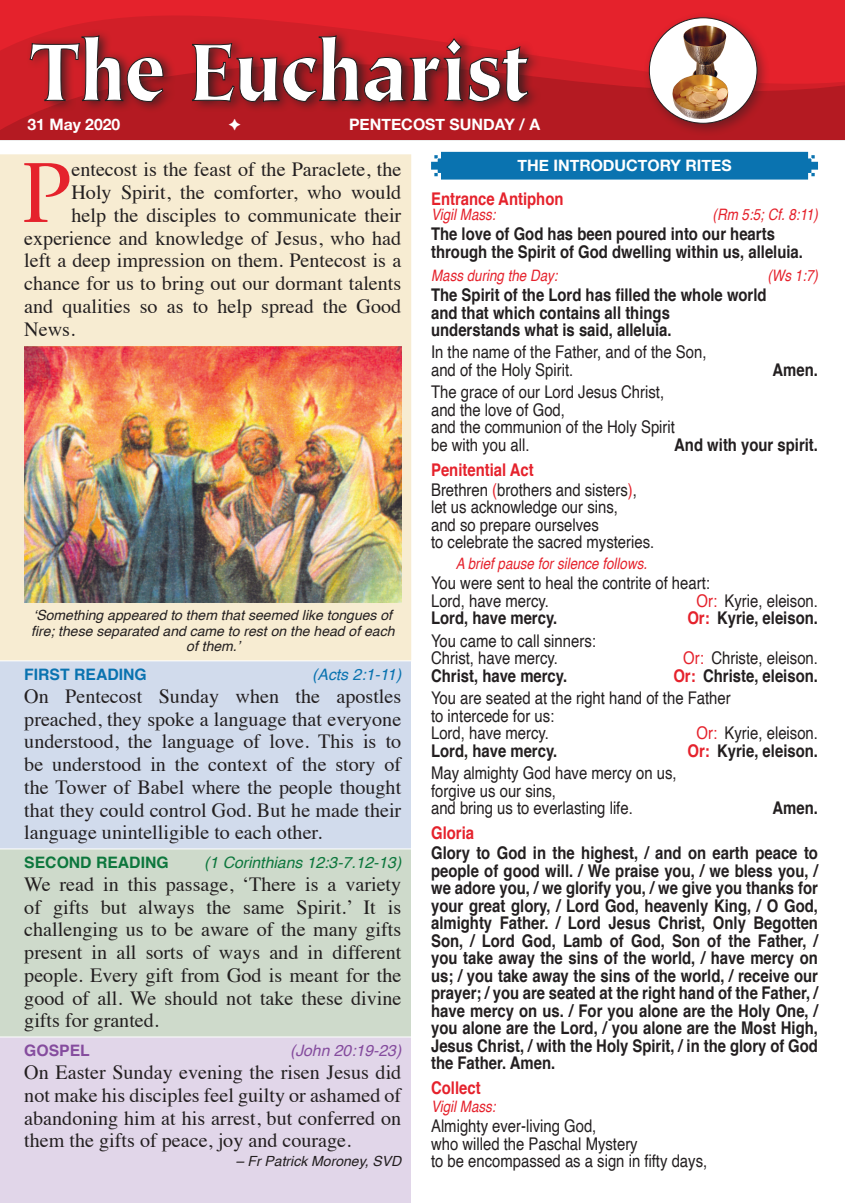
<style>
.page{position:relative;width:845px;height:1203px;background:#fff}
.page>*{position:absolute;margin:0;border:0;box-sizing:border-box;transform-origin:0 0}
.t1{font:89.08px "Giovanni Std";color:#e5222c}
.t2{font:20.12px/22.8px "Times";color:#231f20;text-align:justify}
.t3{font:700 17.5px/17.5px "Helvetica";color:#231f20;scale:.85 1}
.t4{font:17.5px/17.5px "Helvetica";color:#231f20;scale:.85 1}
.t5{font:700 17.5px "Helvetica";color:#e5222c;scale:.85 1}
.t6{font:italic 15.75px "Helvetica";color:#e5222c;scale:.85 1}
.t7{font:700 15.75px "Helvetica Neue";color:#fff}
.t8{font:italic 15.75px "Helvetica";color:#0d773d}
.t9{font:italic 15.75px "Helvetica";color:#854c9e}
.t10{font:700 15.75px "Helvetica";color:#0d773d}
.t11{font:700 15.75px "Helvetica";color:#0a73b0}
.t12{font:italic 15.75px "Helvetica";color:#0a73b0}
.t13{font:700 15.75px "Helvetica";color:#854c9e}
.t14{font:italic 14px/15.8px "Helvetica";color:#231f20;text-align:center}
.s1{font-weight:700;color:#e5222c}
.s2{color:#e5222c}
.s3{font-weight:700}
</style>
<div class="page">
<div style="left:0;top:0;width:845px;height:140px;background:#e5222c"></div>
<svg style="left:0;top:15px;width:576px;height:47px"></svg>
<svg style="left:0;top:62px;width:845px;height:78px;background:#ba1b23"></svg>
<div style="left:26px;top:29px;width:515px;height:84px;background:#231f20;opacity:.75"></div>
<svg style="left:29px;top:35px;width:500px;height:68px;background:#bb5d62"></svg>
<div style="left:643px;top:11px;width:128px;height:126px;background:#231f20;opacity:.45"></div>
<div style="left:649px;top:18px;width:108px;height:105px;background:#fff;border-radius:50%"></div>
<img style="left:672px;top:25px;width:57px;height:95px">
<div style="left:431px;top:152px;width:387px;height:27px;background:#0a73b0"></div>
<div style="left:0;top:154px;width:411px;height:506px;background:#f7ecd2"></div>
<div style="left:0;top:661px;width:411px;height:188px;background:#d1dbec"></div>
<div style="left:0;top:849px;width:411px;height:188px;background:#cedacb"></div>
<div style="left:0;top:1037px;width:411px;height:165px;background:#e1d6e9"></div>
<img style="left:25px;top:346px;width:376px;height:256px">
<hr style="left:0;top:848px;width:416px;height:1px;background:#fff">
<hr style="left:0;top:1036px;width:416px;height:1px;background:#fff">
<svg style="left:229px;top:118px;width:11px;height:12px"></svg>
<p class="t7" style="left:28px;top:112px;width:94px">31 May 2020</p>
<p class="t7" style="left:349px;top:112px;width:193px">PENTECOST SUNDAY / A</p>
<p class="t7" style="left:517px;top:153px;width:216px">THE INTRODUCTORY RITES</p>
<p class="t5" style="left:431px;top:184px;width:157px">Entrance Antiphon</p>
<p class="t6" style="left:431px;top:202px;width:77px">Vigil Mass:</p>
<p class="t6" style="left:713px;top:202px;width:126px">(Rm 5:5; Cf. 8:11)</p>
<p class="t3" style="left:431px;top:226px;width:439px">The love of God has been poured into our hearts through the Spirit of God dwelling within us, alleluia.</p>
<p class="t6" style="left:431px;top:263px;width:150px">Mass during the Day:</p>
<p class="t6" style="left:767px;top:263px;width:61px">(Ws 1:7)</p>
<p class="t3" style="left:431px;top:286px;width:396px">The Spirit of the Lord has filled the whole world and that which contains all things<br>understands what is said, alleluia.</p>
<p class="t4" style="left:431px;top:344px;width:325px">In the name of the Father, and of the Son, and of the Holy Spirit.</p>
<h1 class="t1" style="left:20px;top:143px;width:53px">P</h1>
<p class="t2" style="left:71px;top:157px;width:331px">entecost is the feast of the Paraclete, the</p>
<p class="t2" style="left:71px;top:179px;width:331px">Holy Spirit, the comforter, who would</p>
<p class="t2" style="left:71px;top:202px;width:331px">help the disciples to communicate their</p>
<p class="t2" style="left:24px;top:225px;width:379px">experience and knowledge of Jesus, who had</p>
<p class="t2" style="left:24px;top:247px;width:379px">left a deep impression on them. Pentecost is a</p>
<p class="t2" style="left:24px;top:270px;width:379px">chance for us to bring out our dormant talents</p>
<p class="t2" style="left:24px;top:293px;width:378px">and qualities so as to help spread the Good</p>
<p class="t2" style="left:24px;top:316px;width:52px">News.</p>
<p class="t3" style="left:773px;top:361px;width:55px">Amen.</p>
<p class="t14" style="left:31px;top:607px;width:365px">‘Something appeared to them that seemed like tongues of fire; these separated and came to rest on the head of each of them.’</p>
<p class="t11" style="left:24px;top:662px;width:124px">FIRST READING</p>
<p class="t12" style="left:312px;top:662px;width:90px">(Acts 2:1-11)</p>
<p class="t2" style="left:24px;top:683px;width:379px">On Pentecost Sunday when the apostles preached, they spoke a language that everyone understood, the language of love. This is to be understood in the context of the story of the Tower of Babel where the people thought that they could control God. But he made their language unintelligible to each other.</p>
<p class="t10" style="left:24px;top:850px;width:146px">SECOND READING</p>
<p class="t8" style="left:204px;top:850px;width:198px">(1 Corinthians 12:3-7.12-13)</p>
<p class="t2" style="left:24px;top:871px;width:379px">We read in this passage, ‘There is a variety of gifts but always the same Spirit.’ It is challenging us to be aware of the many gifts present in all sorts of ways and in different people. Every gift from God is meant for the good of all. We should not take these divine gifts for granted.</p>
<p class="t13" style="left:24px;top:1038px;width:67px">GOSPEL</p>
<p class="t9" style="left:290px;top:1038px;width:113px">(John 20:19-23)</p>
<p class="t2" style="left:24px;top:1059px;width:379px">On Easter Sunday evening the risen Jesus did not make his disciples feel guilty or ashamed of abandoning him at his arrest, but conferred on them the gifts of peace, joy and courage.</p>
<p class="t14" style="left:236px;top:1153px;width:167px">– Fr Patrick Moroney, SVD</p>
<p class="t4" style="left:431px;top:384px;width:288px">The grace of our Lord Jesus Christ, and the love of God,<br>and the communion of the Holy Spirit be with you all.</p>
<p class="t3" style="left:674px;top:436px;width:171px">And with your spirit.</p>
<p class="t4" style="left:431px;top:460px;width:244px;line-height:19.9px"><span class="s1">Penitential Act<br></span>Brethren <span class="s2">(</span>brothers and sisters<span class="s2">)</span>,</p>
<p class="t4" style="left:431px;top:499px;width:264px">let us acknowledge our sins,<br>and so prepare ourselves<br>to celebrate the sacred mysteries.</p>
<p class="t6" style="left:456px;top:551px;width:226px">A brief pause for silence follows.</p>
<p class="t4" style="left:431px;top:575px;width:330px">You were sent to heal the contrite of heart:<br>Lord, have mercy.</p>
<p class="t4" style="left:696px;top:592px;width:144px"><span class="s2">Or:</span> Kyrie, eleison.</p>
<p class="t3" style="left:431px;top:609px;width:150px">Lord, have mercy.</p>
<p class="t3" style="left:687px;top:609px;width:155px"><span class="s2">Or:</span> Kyrie, eleison.</p>
<p class="t4" style="left:431px;top:632px;width:195px">You came to call sinners:<br>Christ, have mercy.</p>
<p class="t4" style="left:683px;top:650px;width:160px"><span class="s2">Or:</span> Christe, eleison.</p>
<p class="t4" style="left:431px;top:665px;width:457px;line-height:22.4px;text-indent:242px"><span class="s1">Or:</span> <span class="s3">Christe, eleison.<br></span>You are seated at the right hand of the Father</p>
<p class="t4" style="left:431px;top:707px;width:146px">to intercede for us:<br>Lord, have mercy.</p>
<p class="t3" style="left:431px;top:667px;width:162px">Christ, have mercy.</p>
<p class="t4" style="left:696px;top:724px;width:144px"><span class="s2">Or:</span> Kyrie, eleison.</p>
<p class="t3" style="left:431px;top:742px;width:150px">Lord, have mercy.</p>
<p class="t3" style="left:687px;top:742px;width:155px"><span class="s2">Or:</span> Kyrie, eleison.</p>
<p class="t4" style="left:431px;top:764px;width:290px">May almighty God have mercy on us, forgive us our sins,<br>and bring us to everlasting life.</p>
<p class="t3" style="left:773px;top:799px;width:55px">Amen.</p>
<p class="t5" style="left:431px;top:818px;width:52px">Gloria</p>
<p class="t3" style="left:431px;top:844px;width:457px;text-align:justify">Glory to God in the highest, / and on earth peace to people of good will. / We praise you, / we bless you, / we adore you, / we glorify you, / we give you thanks for your great glory, / Lord God, heavenly King, / O God, almighty Father. / Lord Jesus Christ, Only Begotten Son, / Lord God, Lamb of God, Son of the Father, / you take away the sins of the world, / have mercy on us; / you take away the sins of the world, / receive our prayer; / you are seated at the right hand of the Father, / have mercy on us. / For you alone are the Holy One, / you alone are the Lord, / you alone are the Most High, Jesus Christ, / with the Holy Spirit, / in the glory of God the Father. Amen.</p>
<p class="t5" style="left:431px;top:1073px;width:60px">Collect</p>
<p class="t6" style="left:431px;top:1094px;width:77px">Vigil Mass:</p>
<p class="t4" style="left:431px;top:1118px;width:326px">Almighty ever-living God,<br>who willed the Paschal Mystery<br>to be encompassed as a sign in fifty days,</p>
</div>
